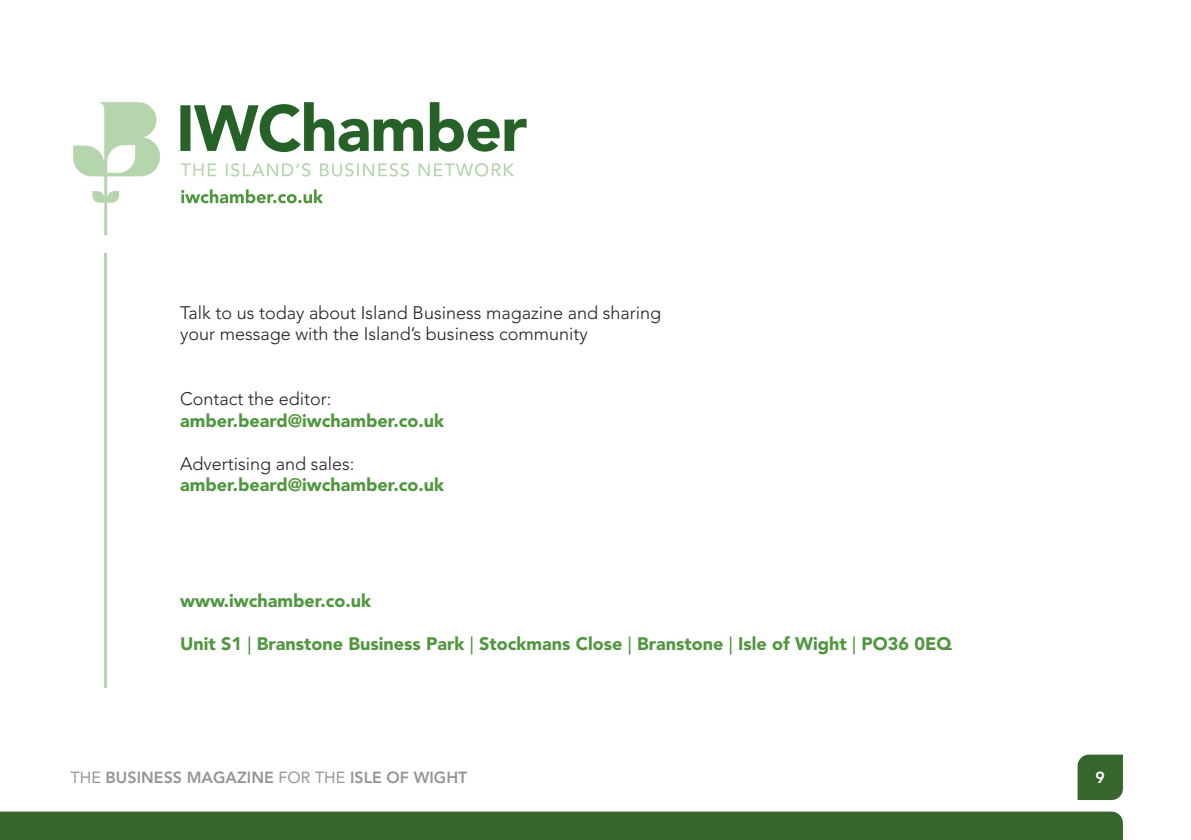
<style>
.page{position:relative;width:1191px;height:840px;background:#fff}
.page>*{position:absolute;margin:0;border:0;box-sizing:border-box;transform-origin:0 0}
.t1{font:900 18px "Avenir LT Std";color:#4f963e}
.t2{font:300 18px/21.6px "Avenir LT Std";color:#231f20}
.t3{font:800 16px "Avenir LT Std";color:#939598}
.t4{font:800 16px "Avenir LT Std";color:#fff}
.s1{font-weight:500}
.s2{font-weight:400}
</style>
<div class="page">
<hr style="left:104px;top:253px;width:3px;height:434px;background:#b5d5ac">
<svg style="left:73px;top:102px;width:87px;height:133px"></svg>
<svg style="left:180px;top:102px;width:346px;height:50px"></svg>
<svg style="left:181px;top:189px;width:142px;height:14px"></svg>
<svg style="left:181px;top:163px;width:333px;height:13px"></svg>
<svg style="left:1077px;top:754px;width:46px;height:45px;background:#416d37"></svg>
<div style="left:0;top:811px;width:1123px;height:28px;background:#37662d"></div>
<p class="t2" style="left:180px;top:301px;width:482px">Talk to us today about Island Business magazine and sharing your message with the Island’s business community</p>
<p class="t2" style="left:180px;top:388px;width:153px">Contact the editor:</p>
<p class="t1" style="left:180px;top:409px;width:266px">amber.beard@iwchamber.co.uk</p>
<p class="t2" style="left:180px;top:452px;width:176px">Advertising and sales:</p>
<p class="t1" style="left:180px;top:474px;width:266px">amber.beard@iwchamber.co.uk</p>
<p class="t1" style="left:180px;top:589px;width:192px">www.iwchamber.co.uk</p>
<p class="t1" style="left:180px;top:632px;width:773px">Unit S1 <span class="s1">|</span> Branstone Business Park <span class="s1">|</span> Stockmans Close <span class="s1">|</span> Branstone <span class="s1">|</span> Isle of Wight <span class="s1">|</span> PO36 0EQ</p>
<p class="t3" style="left:71px;top:767px;width:398px"><span class="s2">THE</span> BUSINESS MAGAZINE <span class="s2">FOR THE</span> ISLE OF WIGHT</p>
<p class="t4" style="left:1095px;top:767px;width:11px">9</p>
</div>
